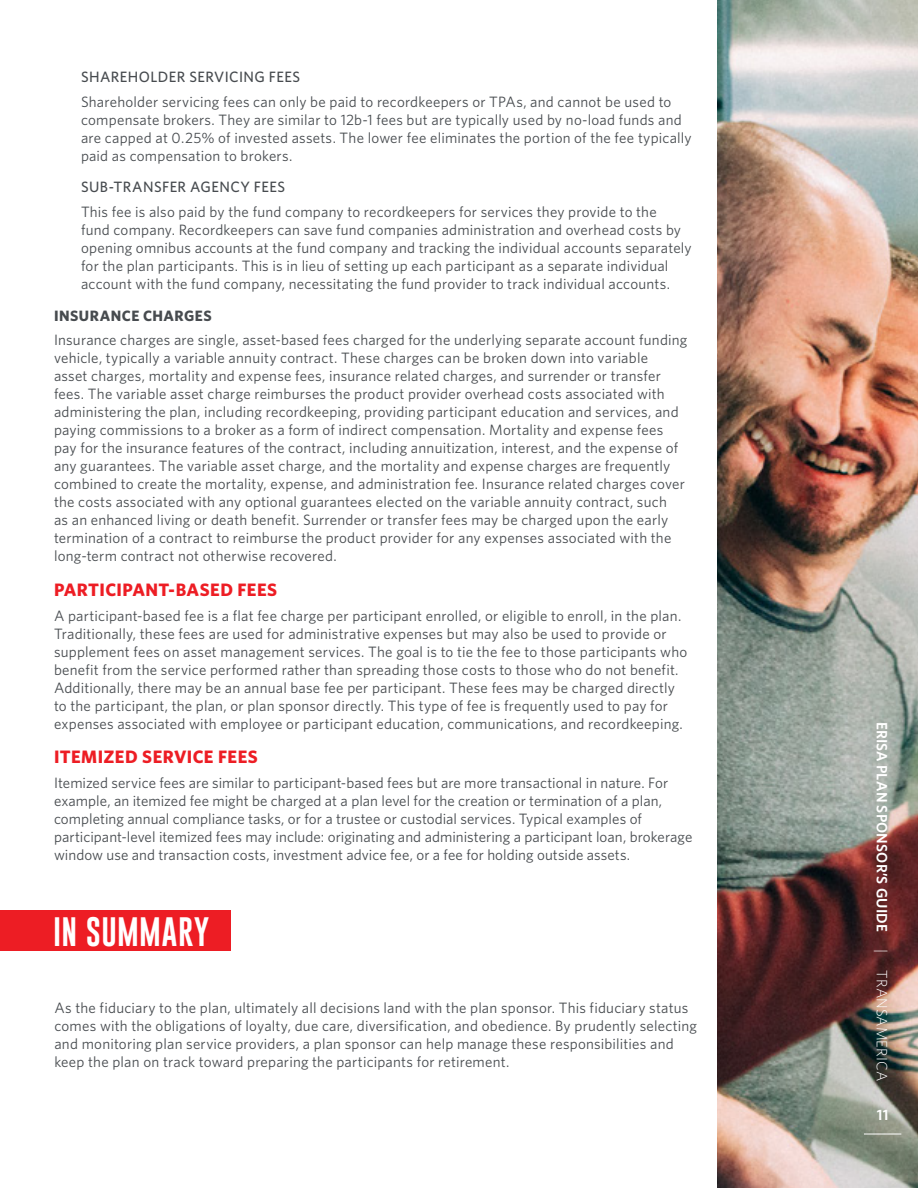
<style>
.page{position:relative;width:918px;height:1188px;background:#fff}
.page>*{position:absolute;margin:0;border:0;box-sizing:border-box;transform-origin:0 0}
.t1{font:30px "Gobold";letter-spacing:.01em;color:#fff}
.t2{font:700 18px "Whitney";letter-spacing:.02em;color:#ed1d24}
.t3{font:15px/18px "Whitney";letter-spacing:.015em;color:#474b4f}
.t4{font:500 15px "Whitney";letter-spacing:.03em;color:#474b4f}
.t5{font:600 15px "Whitney";letter-spacing:.01em;color:#fff}
.t6{font:700 15px "Whitney";letter-spacing:.03em;color:#474b4f}
.s1{font-weight:300}
</style>
<div class="page">
<img style="left:718px;top:0;width:200px;height:1188px">
<div style="left:1px;top:910px;width:230px;height:41px;background:#ed1d24"></div>
<hr style="left:864px;top:1134px;width:37px;height:1px;background:#fff">
<p class="t4" style="left:81px;top:67px;width:221px">SHAREHOLDER SERVICING FEES</p>
<p class="t3" style="left:81px;top:92px;width:612px">Shareholder servicing fees can only be paid to recordkeepers or TPAs, and cannot be used to compensate brokers. They are similar to 12b-1 fees but are typically used by no-load funds and are capped at 0.25% of invested assets. The lower fee eliminates the portion of the fee typically paid as compensation to brokers.</p>
<p class="t4" style="left:81px;top:177px;width:206px">SUB-TRANSFER AGENCY FEES</p>
<p class="t3" style="left:81px;top:203px;width:612px">This fee is also paid by the fund company to recordkeepers for services they provide to the<br>fund company. Recordkeepers can save fund companies administration and overhead costs by opening omnibus accounts at the fund company and tracking the individual accounts separately for the plan participants. This is in lieu of setting up each participant as a separate individual account with the fund company, necessitating the fund provider to track individual accounts.</p>
<p class="t6" style="left:54px;top:305px;width:159px">INSURANCE CHARGES</p>
<p class="t3" style="left:54px;top:331px;width:635px">Insurance charges are single, asset-based fees charged for the underlying separate account funding vehicle, typically a variable annuity contract. These charges can be broken down into variable<br>asset charges, mortality and expense fees, insurance related charges, and surrender or transfer fees. The variable asset charge reimburses the product provider overhead costs associated with administering the plan, including recordkeeping, providing participant education and services, and paying commissions to a broker as a form of indirect compensation. Mortality and expense fees pay for the insurance features of the contract, including annuitization, interest, and the expense of any guarantees. The variable asset charge, and the mortality and expense charges are frequently combined to create the mortality, expense, and administration fee. Insurance related charges cover the costs associated with any optional guarantees elected on the variable annuity contract, such<br>as an enhanced living or death benefit. Surrender or transfer fees may be charged upon the early termination of a contract to reimburse the product provider for any expenses associated with the long-term contract not otherwise recovered.</p>
<p class="t2" style="left:54px;top:578px;width:225px">PARTICIPANT-BASED FEES</p>
<p class="t3" style="left:54px;top:606px;width:635px">A participant-based fee is a flat fee charge per participant enrolled, or eligible to enroll, in the plan.<br>Traditionally, these fees are used for administrative expenses but may also be used to provide or supplement fees on asset management services. The goal is to tie the fee to those participants who benefit from the service performed rather than spreading those costs to those who do not benefit.<br>Additionally, there may be an annual base fee per participant. These fees may be charged directly to the participant, the plan, or plan sponsor directly. This type of fee is frequently used to pay for expenses associated with employee or participant education, communications, and recordkeeping.</p>
<p class="t2" style="left:54px;top:745px;width:205px">ITEMIZED SERVICE FEES</p>
<p class="t3" style="left:54px;top:773px;width:640px">Itemized service fees are similar to participant-based fees but are more transactional in nature. For example, an itemized fee might be charged at a plan level for the creation or termination of a plan, completing annual compliance tasks, or for a trustee or custodial services. Typical examples of participant-level itemized fees may include: originating and administering a participant loan, brokerage window use and transaction costs, investment advice fee, or a fee for holding outside assets.</p>
<h1 class="t1" style="left:53px;top:912px;width:158px">IN SUMMARY</h1>
<p class="t3" style="left:54px;top:998px;width:644px">As the fiduciary to the plan, ultimately all decisions land with the plan sponsor. This fiduciary status comes with the obligations of loyalty, due care, diversification, and obedience. By prudently selecting and monitoring plan service providers, a plan sponsor can help manage these responsibilities and keep the plan on track toward preparing the participants for retirement.</p>
<p class="t5" style="left:892px;top:722px;width:361px;rotate:90deg">ERISA PLAN SPONSOR’S GUIDE <span class="s1">| TRANSAMERICA</span></p>
<p class="t5" style="left:877px;top:1105px;width:13px">11</p>
</div>
